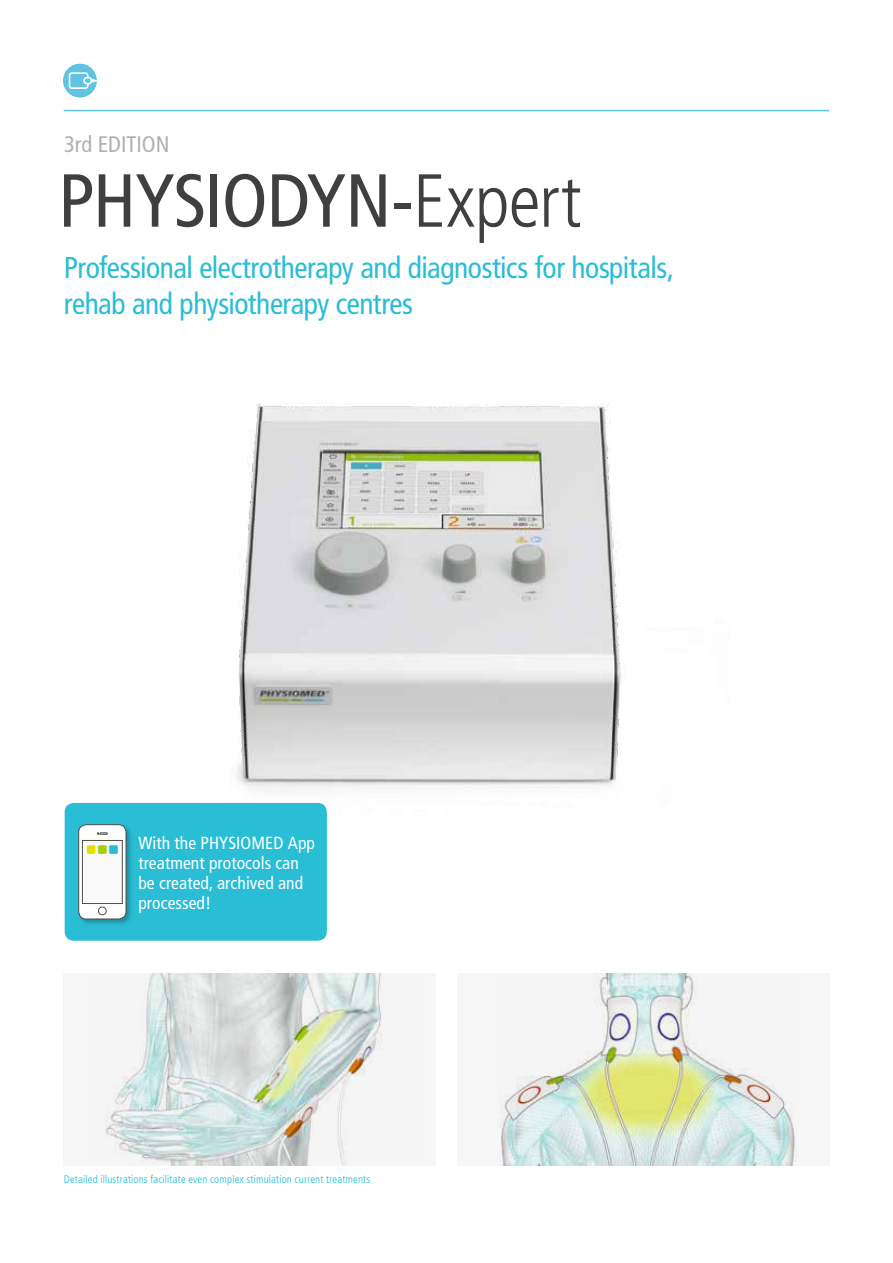
<style>
.page{position:relative;width:893px;height:1263px;background:#fff}
.page>*{position:absolute;margin:0;border:0;box-sizing:border-box;transform-origin:0 0}
.t1{font:condensed 75px "Frutiger LT";letter-spacing:-.015em;color:#403f3f}
.t2{font:condensed 30px/36px "Frutiger LT";letter-spacing:-.015em;color:#29bdd6}
.t3{font:condensed 22.5px "Frutiger LT";color:#afb0b0}
.t4{font:condensed 17.55px/20.2px "Frutiger LT";letter-spacing:.005em;color:#fff}
.t5{font:300 condensed 10.95px "Frutiger LT";letter-spacing:.01em;color:#29bdd6}
.s1{font-weight:300}
</style>
<div class="page">
<img style="left:206px;top:403px;width:420px;height:406px">
<div style="left:457px;top:974px;width:372px;height:192px;background:#f6f6f6"></div>
<img style="left:499px;top:974px;width:296px;height:192px">
<div style="left:64px;top:974px;width:372px;height:192px;background:#f6f6f6"></div>
<img style="left:105px;top:974px;width:277px;height:192px">
<hr style="left:64px;top:110px;width:765px;height:1px;background:#5fc4e1">
<div style="left:65px;top:803px;width:262px;height:138px;background:#29bdd6;border-radius:9px"></div>
<svg style="left:78px;top:826px;width:53px;height:98px"></svg>
<div style="left:79px;top:825px;width:47px;height:94px;background:#fff;border-radius:8px"></div>
<div style="left:78px;top:824px;width:49px;height:95px;border:1px solid #4e4e4d;border-radius:8px"></div>
<div style="left:82px;top:840px;width:40px;height:64px;background:#f9f9f9;border:1px solid #4e4e4d"></div>
<div style="left:98px;top:907px;width:9px;height:8px;border:1px solid #4e4e4d;border-radius:50%"></div>
<div style="left:109px;top:845px;width:9px;height:9px;background:#29bdd6;border-radius:2px"></div>
<div style="left:98px;top:845px;width:9px;height:9px;background:#a3d20a;border-radius:2px"></div>
<div style="left:87px;top:845px;width:8px;height:9px;background:#e3e000;border-radius:2px"></div>
<div style="left:63px;top:64px;width:34px;height:33px;background:#5fc3e1;border-radius:50%"></div>
<svg style="left:69px;top:72px;width:28px;height:17px"></svg>
<p class="t3" style="left:64px;top:131px;width:107px">3rd EDITION</p>
<h1 class="t1" style="left:58px;top:157px;width:525px">PHYSIODYN-<span class="s1">Expert</span></h1>
<p class="t2" style="left:64px;top:249px;width:612px">Professional electrotherapy and diagnostics for hospitals, rehab and physiotherapy centres</p>
<p class="t4" style="left:138px;top:833px;width:178px">With the PHYSIOMED App treatment protocols can be created, archived and processed!</p>
<p class="t5" style="left:64px;top:1173px;width:308px">Detailed illustrations facilitate even complex stimulation current treatments</p>
</div>
